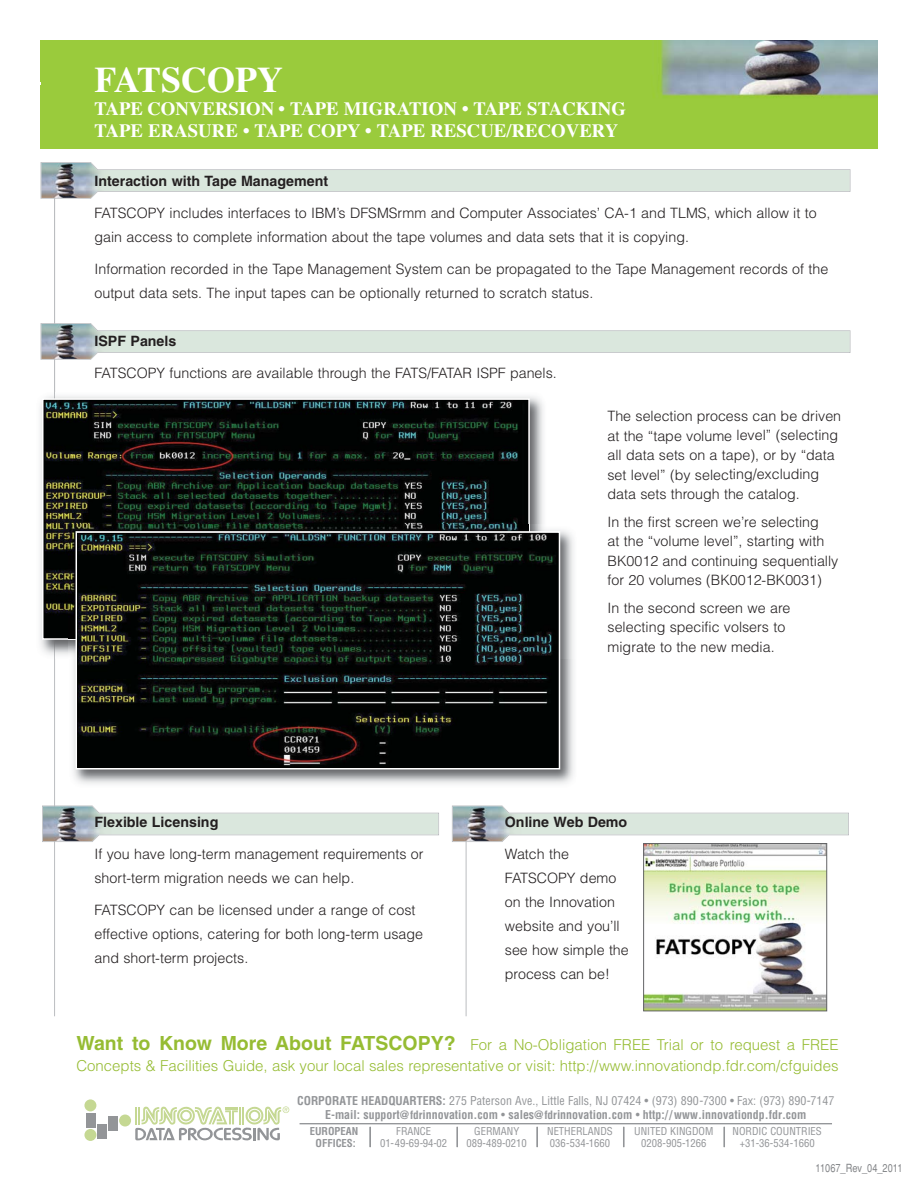
<style>
.page{position:relative;width:918px;height:1188px;background:#fff}
.page>*{position:absolute;margin:0;border:0;box-sizing:border-box;transform-origin:0 0}
.t1{font:700 36px "Times";color:#fff}
.t2{font:700 18.75px/22.5px "Times";color:#fff}
.t3{font:300 15px/21px "Helvetica";color:#96bc33}
.t4{font:300 14.25px/24px "Helvetica";color:#231f20}
.t5{font:700 14.25px "Helvetica";color:#231f20}
.t6{font:700 condensed 11.85px/13.5px "Helvetica";color:#939598;text-align:center}
.t7{font:11.25px "Helvetica";color:#808285;scale:.82 1}
.t8{font:condensed 10.65px "Helvetica";color:#939598}
.t9{font:700 condensed 10.65px "Helvetica";color:#939598}
.s1{font-weight:700;font-size:19.5px}
.s2{font-weight:400}
.s3{font-size:11.25px}
</style>
<div class="page">
<hr style="left:54px;top:176px;width:1px;height:840px;background:#bbbdc0">
<hr style="left:466px;top:820px;width:1px;height:196px;background:#bbbdc0">
<svg style="left:41px;top:162px;width:810px;height:37px"></svg>
<svg style="left:40px;top:323px;width:810px;height:37px"></svg>
<img style="left:40px;top:40px;width:838px;height:108px">
<hr style="left:300px;top:1123px;width:532px;height:1px;background:#939598">
<div style="left:84px;top:1099px;width:12px;height:12px;background:#c5d893;border-radius:50%"></div>
<div style="left:84px;top:1129px;width:12px;height:12px;background:#c5d893;border-radius:50%"></div>
<div style="left:119px;top:1115px;width:12px;height:12px;background:#c5d893;border-radius:50%"></div>
<div style="left:86px;top:1113px;width:10px;height:15px;background:#939598"></div>
<div style="left:98px;top:1124px;width:9px;height:15px;background:#939598"></div>
<div style="left:109px;top:1116px;width:9px;height:15px;background:#939598"></div>
<svg style="left:135px;top:1106px;width:154px;height:35px"></svg>
<svg style="left:370px;top:1127px;width:1px;height:20px"></svg>
<svg style="left:457px;top:1127px;width:1px;height:20px"></svg>
<svg style="left:537px;top:1127px;width:1px;height:20px"></svg>
<svg style="left:623px;top:1127px;width:1px;height:20px"></svg>
<svg style="left:724px;top:1127px;width:1px;height:20px"></svg>
<svg style="left:42px;top:806px;width:397px;height:36px"></svg>
<svg style="left:452px;top:806px;width:397px;height:36px"></svg>
<img style="left:645px;top:845px;width:180px;height:164px">
<div style="left:643px;top:843px;width:184px;height:168px;border:1px solid #636466"></div>
<img style="left:40px;top:396px;width:503px;height:259px">
<img style="left:54px;top:396px;width:1px;height:259px">
<img style="left:45px;top:401px;width:482px;height:236px">
<div style="left:42px;top:398px;width:488px;height:242px;border:2px solid #fff"></div>
<img style="left:69px;top:525px;width:505px;height:259px">
<img style="left:79px;top:534px;width:478px;height:232px">
<div style="left:76px;top:531px;width:484px;height:238px;border:2px solid #fff"></div>
<h1 class="t1" style="left:94px;top:67px;width:190px">FATSCOPY</h1>
<h2 class="t2" style="left:94px;top:99px;width:533px">TAPE CONVERSION • TAPE MIGRATION • TAPE STACKING<br>TAPE ERASURE • TAPE COPY • TAPE RESCUE/RECOVERY</h2>
<p class="t5" style="left:94px;top:176px;width:235px">Interaction with Tape Management</p>
<p class="t4" style="left:94px;top:202px;width:724px">FATSCOPY includes interfaces to IBM’s DFSMSrmm and Computer Associates’ CA-1 and TLMS, which allow it to gain access to complete information about the tape volumes and data sets that it is copying.</p>
<p class="t4" style="left:94px;top:258px;width:735px">Information recorded in the Tape Management System can be propagated to the Tape Management records of the output data sets. The input tapes can be optionally returned to scratch status.</p>
<p class="t5" style="left:94px;top:336px;width:83px">ISPF Panels</p>
<p class="t4" style="left:94px;top:363px;width:464px">FATSCOPY functions are available through the FATS/FATAR ISPF panels.</p>
<p class="t5" style="left:94px;top:817px;width:125px">Flexible Licensing</p>
<p class="t4" style="left:94px;top:844px;width:331px">If you have long-term management requirements or short-term migration needs we can help.</p>
<p class="t4" style="left:94px;top:900px;width:330px">FATSCOPY can be licensed under a range of cost effective options, catering for both long-term usage and short-term projects.</p>
<p class="t4" style="left:607px;top:408px;width:235px;line-height:19.5px">The selection process can be driven at the “tape volume level” (selecting all data sets on a tape), or by “data set level” (by selecting/excluding data sets through the catalog.</p>
<p class="t4" style="left:608px;top:513px;width:232px;line-height:19.5px">In the first screen we’re selecting<br>at the “volume level”, starting with BK0012 and continuing sequentially for 20 volumes (BK0012-BK0031)</p>
<p class="t4" style="left:608px;top:599px;width:184px;line-height:19.5px">In the second screen we are selecting specific volsers to migrate to the new media.</p>
<p class="t5" style="left:505px;top:817px;width:124px">Online Web Demo</p>
<p class="t4" style="left:505px;top:844px;width:125px">Watch the<br>FATSCOPY demo on the Innovation website and you’ll see how simple the process can be!</p>
<p class="t3" style="left:76px;top:1035px;width:764px"><span class="s1">Want to Know More About FATSCOPY?</span> For a No-Obligation FREE Trial or to request a FREE<br>Concepts &amp; Facilities Guide, ask your local sales representative or visit: http://www.innovationdp.fdr.com/cfguides</p>
<p class="t6" style="left:297px;top:1095px;width:539px">CORPORATE HEADQUARTERS: <span class="s2">275 Paterson Ave., Little Falls, NJ 07424 • (973) 890-7300 • Fax: (973) 890-7147<br></span>E-mail: support<span class="s3">@fdr</span>innovation.com <span class="s2">•</span> sales<span class="s3">@fdr</span>innovation.com <span class="s2">•</span> http:// www.innovationdp.fdr.com</p>
<p class="t9" style="left:310px;top:1127px;width:50px">EUROPEAN</p>
<p class="t8" style="left:396px;top:1127px;width:36px">FRANCE</p>
<p class="t8" style="left:474px;top:1127px;width:46px">GERMANY</p>
<p class="t8" style="left:547px;top:1127px;width:67px">NETHERLANDS</p>
<p class="t8" style="left:634px;top:1127px;width:81px">UNITED KINGDOM</p>
<p class="t8" style="left:733px;top:1127px;width:91px">NORDIC COUNTRIES</p>
<p class="t9" style="left:316px;top:1139px;width:42px">OFFICES:</p>
<p class="t8" style="left:380px;top:1139px;width:68px">01-49-69-94-02</p>
<p class="t8" style="left:467px;top:1139px;width:62px">089-489-0210</p>
<p class="t8" style="left:550px;top:1139px;width:62px">036-534-1660</p>
<p class="t8" style="left:641px;top:1139px;width:67px">0208-905-1266</p>
<p class="t8" style="left:740px;top:1139px;width:77px">+31-36-534-1660</p>
<p class="t7" style="left:816px;top:1164px;width:107px">11067_Rev_04_2011</p>
</div>
